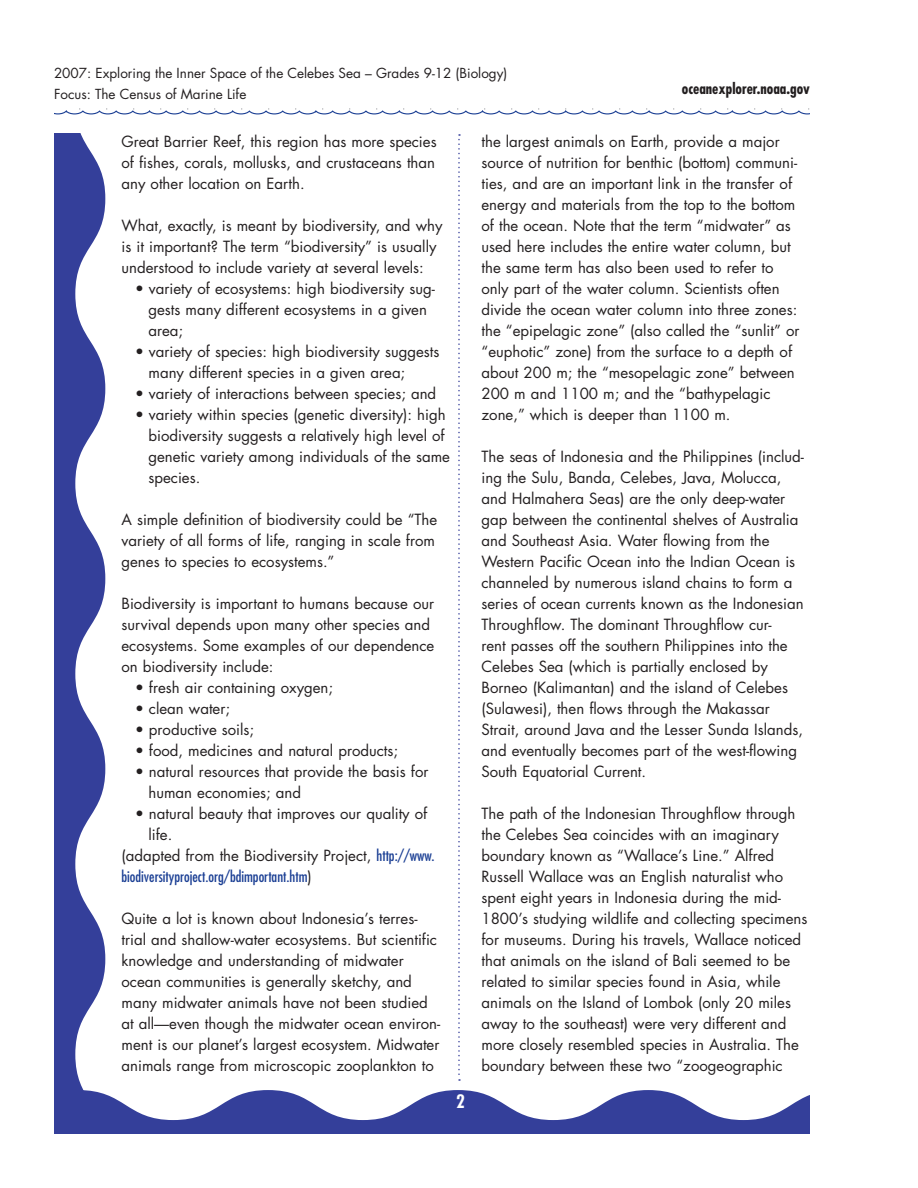
<style>
.page{position:relative;width:918px;height:1188px;background:#fff}
.page>*{position:absolute;margin:0;border:0;box-sizing:border-box;transform-origin:0 0}
.body_text_lists{font:15px/21px "Futura";color:#231f20}
.ind_sub_txt_w_bullet{font:15px/21px "Futura";color:#231f20}
.body_text_lists-2{font:condensed 15px/21px "Futura";color:#1b3f94}
.t1{font:700 condensed 15px "Futura";color:#231f20}
.t2{font:13.5px "Futura";color:#231f20}
.s1{font-stretch:normal;color:#231f20}
</style>
<div class="page">
<svg style="left:54px;top:134px;width:51px;height:956px;fill:#343f9a"></svg>
<svg style="left:54px;top:108px;width:756px;height:7px"></svg>
<svg style="left:458px;top:134px;width:2px;height:947px"></svg>
<svg style="left:54px;top:1090px;width:756px;height:44px"></svg>
<p class="t2" style="left:54px;top:64px;width:455px">2007: Exploring the Inner Space of the Celebes Sea – Grades 9-12 (Biology)</p>
<p class="t2" style="left:54px;top:85px;width:194px">Focus: The Census of Marine Life</p>
<p class="t1" style="left:682px;top:79px;width:130px">oceanexplorer.noaa.gov</p>
<p class="body_text_lists" style="left:122px;top:131px;width:317px;text-align:justify">Great Barrier Reef, this region has more species of fishes, corals, mollusks, and crustaceans than any other location on Earth.</p>
<p class="body_text_lists" style="left:122px;top:215px;width:322px">What, exactly, is meant by biodiversity, and why is it important? The term “biodiversity” is usually understood to include variety at several levels:</p>
<p class="ind_sub_txt_w_bullet" style="left:148px;top:278px;width:288px;text-indent:-14px">• variety of ecosystems: high biodiversity sug&shy;gests many different ecosystems in a given area;</p>
<p class="ind_sub_txt_w_bullet" style="left:148px;top:341px;width:292px;text-indent:-14px">• variety of species: high biodiversity suggests many different species in a given area;</p>
<p class="ind_sub_txt_w_bullet" style="left:135px;top:383px;width:303px">• variety of interactions between species; and</p>
<p class="ind_sub_txt_w_bullet" style="left:148px;top:404px;width:303px;text-indent:-14px">• variety within species (genetic diversity): high biodiversity suggests a relatively high level of genetic variety among individuals of the same species.</p>
<p class="body_text_lists" style="left:122px;top:509px;width:317px">A simple definition of biodiversity could be “The variety of all forms of life, ranging in scale from genes to species to ecosystems.”</p>
<p class="body_text_lists" style="left:122px;top:593px;width:314px">Biodiversity is important to humans because our survival depends upon many other species and ecosystems. Some examples of our dependence on biodiversity include:</p>
<p class="ind_sub_txt_w_bullet" style="left:135px;top:677px;width:200px">• fresh air containing oxygen;</p>
<p class="ind_sub_txt_w_bullet" style="left:135px;top:698px;width:97px">• clean water;</p>
<p class="ind_sub_txt_w_bullet" style="left:135px;top:719px;width:121px">• productive soils;</p>
<p class="ind_sub_txt_w_bullet" style="left:135px;top:740px;width:265px">• food, medicines and natural products;</p>
<p class="ind_sub_txt_w_bullet" style="left:148px;top:761px;width:282px;text-indent:-14px">• natural resources that provide the basis for human economies; and</p>
<p class="ind_sub_txt_w_bullet" style="left:148px;top:803px;width:280px;text-indent:-14px">• natural beauty that improves our quality of life.</p>
<p class="body_text_lists-2" style="left:122px;top:845px;width:315px"><span class="s1">(adapted from the Biodiversity Project,</span> http://www. biodiversityproject.org/bdimportant.htm<span class="s1">)</span></p>
<p class="body_text_lists" style="left:122px;top:908px;width:320px">Quite a lot is known about Indonesia’s terres&shy;trial and shallow-water ecosystems. But scientific knowledge and understanding of midwater ocean communities is generally sketchy, and many midwater animals have not been studied at all—even though the midwater ocean environ&shy;ment is our planet’s largest ecosystem. Midwater animals range from microscopic zooplankton to</p>
<p class="body_text_lists" style="left:482px;top:131px;width:319px">the largest animals on Earth, provide a major source of nutrition for benthic (bottom) communi&shy;ties, and are an important link in the transfer of energy and materials from the top to the bottom of the ocean. Note that the term “midwater” as used here includes the entire water column, but the same term has also been used to refer to only part of the water column. Scientists often divide the ocean water column into three zones: the “epipelagic zone” (also called the “sunlit” or “euphotic” zone) from the surface to a depth of about 200 m; the “mesopelagic zone” between 200 m and 1100 m; and the “bathypelagic zone,” which is deeper than 1100 m.</p>
<p class="body_text_lists" style="left:482px;top:446px;width:324px">The seas of Indonesia and the Philippines (includ&shy;ing the Sulu, Banda, Celebes, Java, Molucca, and Halmahera Seas) are the only deep-water gap between the continental shelves of Australia and Southeast Asia. Water flowing from the Western Pacific Ocean into the Indian Ocean is channeled by numerous island chains to form a series of ocean currents known as the Indonesian Throughflow. The dominant Throughflow cur-<br>rent passes off the southern Philippines into the Celebes Sea (which is partially enclosed by Borneo (Kalimantan) and the island of Celebes (Sulawesi), then flows through the Makassar Strait, around Java and the Lesser Sunda Islands, and eventually becomes part of the west-flowing South Equatorial Current.</p>
<p class="body_text_lists" style="left:482px;top:803px;width:327px">The path of the Indonesian Throughflow through the Celebes Sea coincides with an imaginary boundary known as “Wallace’s Line.” Alfred Russell Wallace was an English naturalist who spent eight years in Indonesia during the mid-1800’s studying wildlife and collecting specimens for museums. During his travels, Wallace noticed that animals on the island of Bali seemed to be related to similar species found in Asia, while animals on the Island of Lombok (only 20 miles away to the southeast) were very different and more closely resembled species in Australia. The boundary between these two “zoogeographic</p>
</div>
